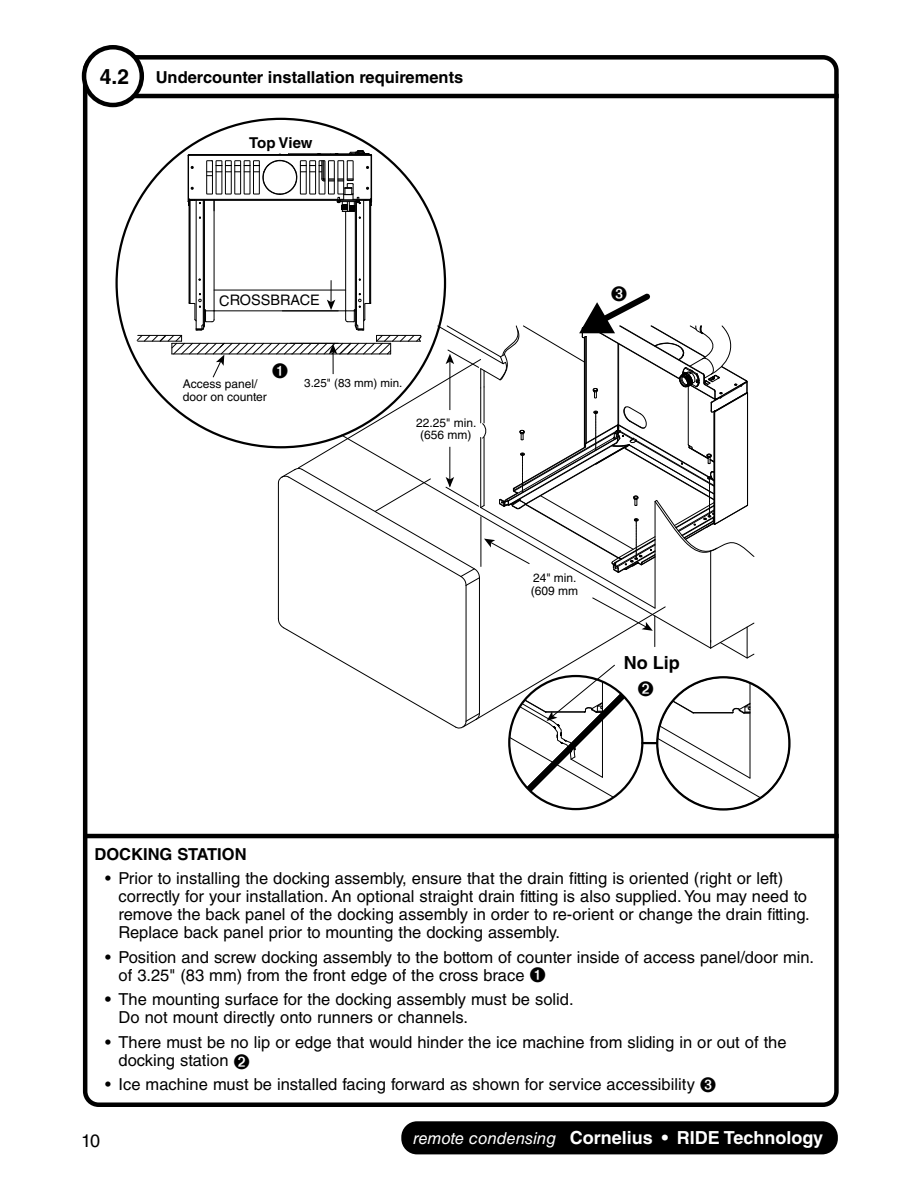
<style>
.page{position:relative;width:918px;height:1188px;background:#fff}
.page>*{position:absolute;margin:0;border:0;box-sizing:border-box;transform-origin:0 0}
.t1{font:700 21px "Helvetica LT Std";color:#000}
.t2{font:700 18px "Helvetica LT Std";color:#fff}
.t3{font:700 18px "Helvetica LT Std";color:#000}
.t4{font:18px "Helvetica LT Std";color:#000}
.t5{font:16.5px/18px "Helvetica LT Std";color:#000}
.t6{font:700 16.5px "Helvetica LT Std";color:#000}
.t7{font:700 15px "Helvetica LT Std";color:#000}
.t8{font:14.55px "Helvetica LT Std";letter-spacing:-.005em;color:#000}
.t9{font:12px/12.9px "Helvetica LT Std";color:#000}
.t10{font:11.55px "Helvetica LT Std";color:#000}
.s1{font-weight:700}
.s2{font-weight:400;font-style:italic;font-size:16.5px}
</style>
<div class="page">
<div style="left:404px;top:1124px;width:432px;height:28px;background:#000;border-radius:14px"></div>
<div style="left:401px;top:1121px;width:437px;height:33px;border:4px solid #000;border-radius:14px"></div>
<div style="left:83px;top:55px;width:756px;height:1052px;border:4px solid #000;border-radius:14px"></div>
<svg style="left:509px;top:676px;width:133px;height:133px"></svg>
<hr style="left:87px;top:834px;width:752px;height:4px;background:#000">
<hr style="left:94px;top:94px;width:745px;height:4px;background:#000">
<div style="left:84px;top:47px;width:58px;height:58px;background:#fff;border-radius:50%"></div>
<div style="left:82px;top:45px;width:62px;height:62px;border:4px solid #000;border-radius:50%"></div>
<svg style="left:136px;top:150px;width:626px;height:649px"></svg>
<p class="t1" style="left:100px;top:63px;width:31px">4.2</p>
<p class="t6" style="left:156px;top:67px;width:309px">Undercounter installation requirements</p>
<p class="t7" style="left:249px;top:134px;width:65px">Top View</p>
<p class="t8" style="left:219px;top:292px;width:102px">CROSSBRACE</p>
<p class="t9" style="left:183px;top:377px;width:85px">Access panel/ door on counter</p>
<p class="t10" style="left:304px;top:376px;width:100px">3.25" (83 mm) min.</p>
<p class="t9" style="left:416px;top:416px;width:62px;text-align:center">22.25" min. (656 mm)</p>
<p class="t9" style="left:531px;top:571px;width:49px">24" min. (609 mm</p>
<p class="t3" style="left:624px;top:652px;width:57px">No Lip</p>
<p class="t6" style="left:95px;top:844px;width:154px">DOCKING STATION</p>
<p class="t5" style="left:119px;top:869px;width:693px;text-indent:-13px">• Prior to installing the docking assembly, ensure that the drain fitting is oriented (right or left) correctly for your installation. An optional straight drain fitting is also supplied. You may need to remove the back panel of the docking assembly in order to re-orient or change the drain fitting.<br>Replace back panel prior to mounting the docking assembly.</p>
<p class="t5" style="left:119px;top:948px;width:697px;text-indent:-13px">• Position and screw docking assembly to the bottom of counter inside of access panel/door min. of 3.25" (83 mm) from the front edge of the cross brace ➊</p>
<p class="t5" style="left:119px;top:990px;width:457px;text-indent:-13px"><span class="s1">•</span> The mounting surface for the docking assembly must be solid.<br>Do not mount directly onto runners or channels.</p>
<p class="t5" style="left:119px;top:1033px;width:670px;text-indent:-13px">• There must be no lip or edge that would hinder the ice machine from sliding in or out of the docking station ➋</p>
<p class="t5" style="left:105px;top:1075px;width:613px">• Ice machine must be installed facing forward as shown for service accessibility ➌</p>
<p class="t4" style="left:81px;top:1130px;width:21px">10</p>
<p class="t2" style="left:414px;top:1127px;width:411px"><span class="s2">remote condensing</span> Cornelius • RIDE Technology</p>
</div>
